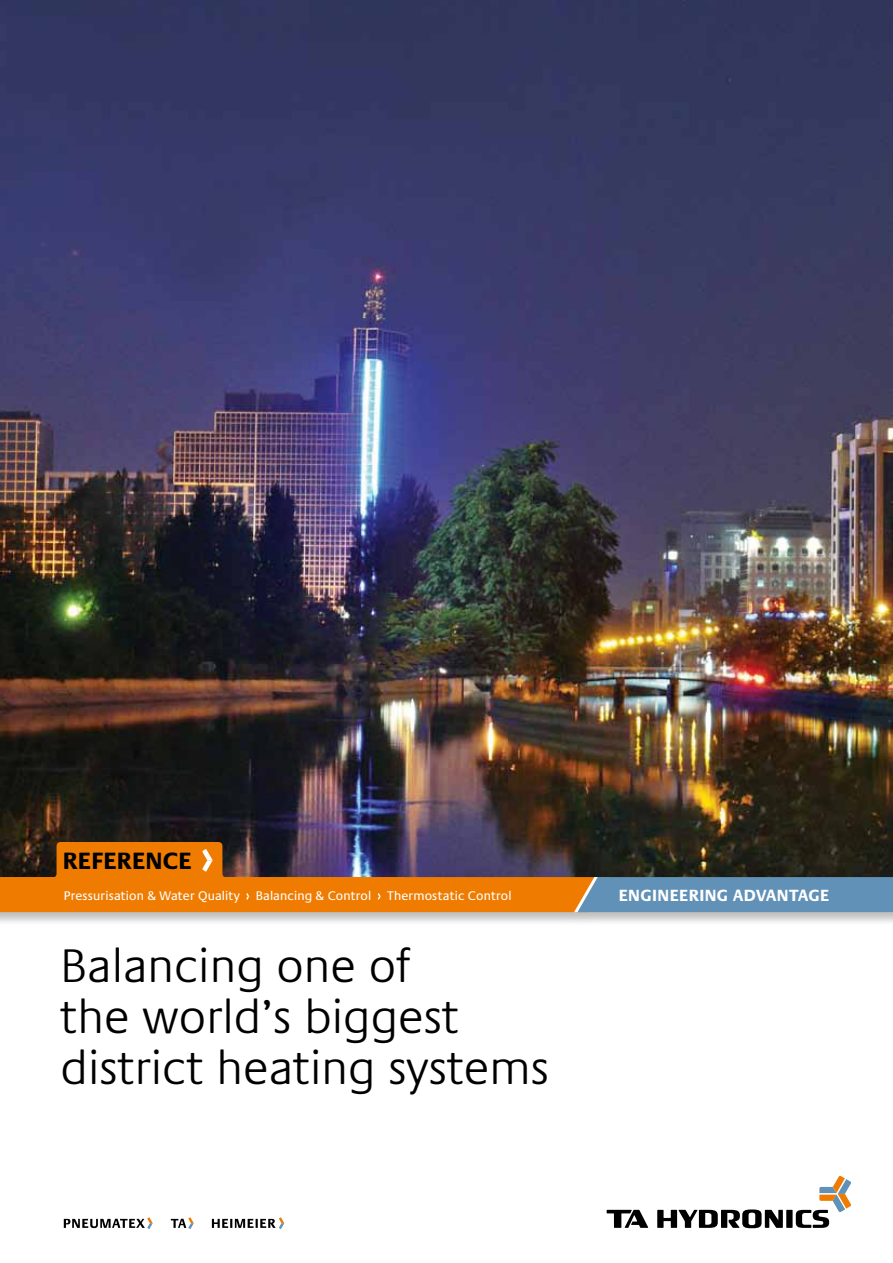
<style>
.page{position:relative;width:893px;height:1263px;background:#fff}
.page>*{position:absolute;margin:0;border:0;box-sizing:border-box;transform-origin:0 0}
.t1{font:300 48px/51px "Praxis LT Pro";color:#000}
.t2{font:700 24px "Praxis LT Pro";letter-spacing:.01em;color:#000}
.t3{font:700 16.5px "Praxis LT Pro";letter-spacing:.025em;color:#fff}
.t4{font:12.75px "Praxis LT Pro";letter-spacing:.01em;color:#fff}
</style>
<div class="page">
<img style="left:0;top:0;width:893px;height:842px">
<div style="left:0;top:876px;width:893px;height:50px;background:#000;opacity:.25"></div>
<svg style="left:0;top:842px;width:893px;height:70px"></svg>
<svg style="left:212px;top:1217px;width:72px;height:12px"></svg>
<svg style="left:64px;top:1217px;width:89px;height:12px"></svg>
<svg style="left:171px;top:1217px;width:23px;height:12px"></svg>
<svg style="left:607px;top:1210px;width:41px;height:18px"></svg>
<div style="left:786px;top:1210px;width:7px;height:18px;background:#000"></div>
<svg style="left:657px;top:1209px;width:126px;height:19px"></svg>
<svg style="left:796px;top:1175px;width:55px;height:53px"></svg>
<h2 class="t2" style="left:63px;top:846px;width:130px">REFERENCE</h2>
<p class="t4" style="left:64px;top:888px;width:449px">Pressurisation &amp; Water Quality Balancing &amp; Control Thermostatic Control</p>
<p class="t3" style="left:619px;top:885px;width:212px">ENGINEERING ADVANTAGE</p>
<h1 class="t1" style="left:61px;top:940px;width:490px">Balancing one of<br>the world’s biggest district heating systems</h1>
</div>
